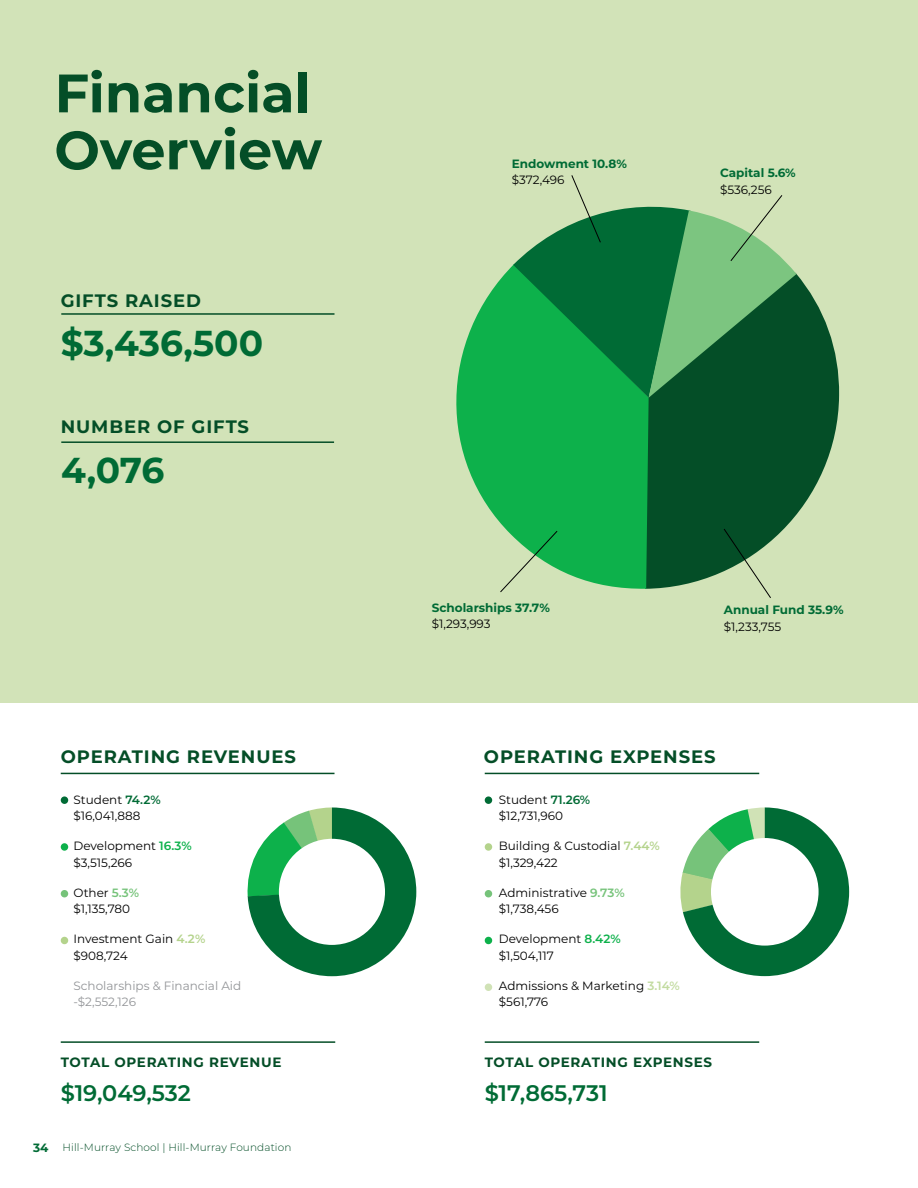
<style>
.page{position:relative;width:918px;height:1188px;background:#fff}
.page>*{position:absolute;margin:0;border:0;box-sizing:border-box;transform-origin:0 0}
.t1{font:700 54px/57px "Montserrat";color:#044e27}
.t2{font:700 36px "Montserrat";color:#006b35}
.t3{font:600 22.5px "Montserrat";color:#006b35}
.t4{font:700 18px "Montserrat";letter-spacing:.05em;color:#044e27}
.t5{font:700 13.5px "Montserrat";letter-spacing:.05em;color:#044e27}
.t6{font:12px/16.5px "Montserrat";color:#000}
.t7{font:700 12px "Montserrat";color:#006b35}
.t8{font:12px/16.5px "Montserrat";color:#939598}
.t9{font:300 10.5px "Montserrat";letter-spacing:.01em;color:#044e27}
.s1{font-weight:600;color:#006b35}
.s2{font-weight:600;color:#0db14b}
.s3{font-weight:600;color:#76c37a}
.s4{font-weight:600;color:#b4d38c}
.s5{font-weight:700;font-size:12px;color:#006b35}
.s6{font-weight:600;color:#c2dba0}
</style>
<div class="page">
<hr style="left:61px;top:773px;width:274px;height:1px;background:#044e27">
<hr style="left:61px;top:1041px;width:274px;height:2px;background:#044e27">
<hr style="left:485px;top:1041px;width:274px;height:2px;background:#044e27">
<hr style="left:485px;top:773px;width:274px;height:1px;background:#044e27">
<div style="left:0;top:0;width:918px;height:703px;background:#d2e3b8"></div>
<hr style="left:61px;top:313px;width:274px;height:2px;background:#044e27">
<hr style="left:61px;top:441px;width:273px;height:2px;background:#044e27">
<svg style="left:247px;top:807px;width:169px;height:169px"></svg>
<div style="left:279px;top:839px;width:106px;height:106px;background:#fff;border-radius:50%"></div>
<svg style="left:680px;top:807px;width:169px;height:169px"></svg>
<div style="left:711px;top:838px;width:108px;height:108px;background:#fff;border-radius:50%"></div>
<svg style="left:649px;top:275px;width:191px;height:314px;fill:#044e27"></svg>
<svg style="left:456px;top:265px;width:193px;height:324px;fill:#0db14b"></svg>
<div style="left:61px;top:796px;width:7px;height:8px;background:#006b35;border-radius:50%"></div>
<div style="left:61px;top:937px;width:7px;height:7px;background:#b4d38c;border-radius:50%"></div>
<div style="left:61px;top:843px;width:7px;height:8px;background:#0db14b;border-radius:50%"></div>
<div style="left:61px;top:890px;width:7px;height:7px;background:#76c37a;border-radius:50%"></div>
<div style="left:485px;top:796px;width:7px;height:8px;background:#006b35;border-radius:50%"></div>
<div style="left:485px;top:937px;width:7px;height:7px;background:#0db14b;border-radius:50%"></div>
<div style="left:485px;top:984px;width:7px;height:7px;background:#d0e2b6;border-radius:50%"></div>
<div style="left:485px;top:843px;width:7px;height:8px;background:#b4d38c;border-radius:50%"></div>
<div style="left:485px;top:890px;width:7px;height:7px;background:#76c37a;border-radius:50%"></div>
<svg style="left:513px;top:175px;width:284px;height:223px"></svg>
<svg style="left:500px;top:531px;width:58px;height:61px"></svg>
<svg style="left:724px;top:528px;width:47px;height:70px"></svg>
<h1 class="t1" style="left:54px;top:62px;width:269px">Financial<br>Overview</h1>
<h3 class="t4" style="left:61px;top:287px;width:142px">GIFTS RAISED</h3>
<h2 class="t2" style="left:61px;top:317px;width:204px">$3,436,500</h2>
<h3 class="t4" style="left:61px;top:413px;width:190px">NUMBER OF GIFTS</h3>
<h2 class="t2" style="left:61px;top:444px;width:105px">4,076</h2>
<p class="t7" style="left:512px;top:155px;width:117px">Endowment 10.8%</p>
<p class="t6" style="left:512px;top:171px;width:54px">$372,496</p>
<p class="t7" style="left:720px;top:164px;width:77px">Capital 5.6%</p>
<p class="t6" style="left:720px;top:181px;width:53px">$536,256</p>
<p class="t7" style="left:432px;top:599px;width:120px">Scholarships 37.7%</p>
<p class="t6" style="left:432px;top:616px;width:60px">$1,293,993</p>
<p class="t7" style="left:724px;top:602px;width:121px">Annual Fund 35.9%</p>
<p class="t6" style="left:724px;top:618px;width:59px">$1,233,755</p>
<h3 class="t4" style="left:61px;top:744px;width:237px">OPERATING REVENUES</h3>
<h3 class="t4" style="left:484px;top:744px;width:233px">OPERATING EXPENSES</h3>
<p class="t6" style="left:74px;top:791px;width:89px">Student <span class="s1">74.2% </span>$16,041,888</p>
<p class="t6" style="left:74px;top:838px;width:120px">Development <span class="s2">16.3% </span>$3,515,266</p>
<p class="t6" style="left:74px;top:884px;width:67px">Other <span class="s3">5.3% </span>$1,135,780</p>
<p class="t6" style="left:74px;top:931px;width:133px">Investment Gain <span class="s4">4.2% </span>$908,724</p>
<p class="t8" style="left:74px;top:977px;width:169px">Scholarships &amp; Financial Aid -$2,552,126</p>
<p class="t5" style="left:61px;top:1052px;width:222px">TOTAL OPERATING REVENUE</p>
<h3 class="t3" style="left:61px;top:1077px;width:132px">$19,049,532</h3>
<p class="t9" style="left:33px;top:1140px;width:260px"><span class="s5">34</span> Hill-Murray School | Hill-Murray Foundation</p>
<p class="t6" style="left:499px;top:791px;width:93px">Student <span class="s1">71.26% </span>$12,731,960</p>
<p class="t6" style="left:499px;top:838px;width:162px">Building &amp; Custodial <span class="s4">7.44% </span>$1,329,422</p>
<p class="t6" style="left:499px;top:884px;width:127px">Administrative <span class="s3">9.73% </span>$1,738,456</p>
<p class="t6" style="left:499px;top:931px;width:123px">Development <span class="s2">8.42% </span>$1,504,117</p>
<p class="t6" style="left:499px;top:977px;width:182px">Admissions &amp; Marketing <span class="s6">3.14% </span>$561,776</p>
<p class="t5" style="left:485px;top:1052px;width:229px">TOTAL OPERATING EXPENSES</p>
<h3 class="t3" style="left:485px;top:1077px;width:125px">$17,865,731</h3>
</div>
